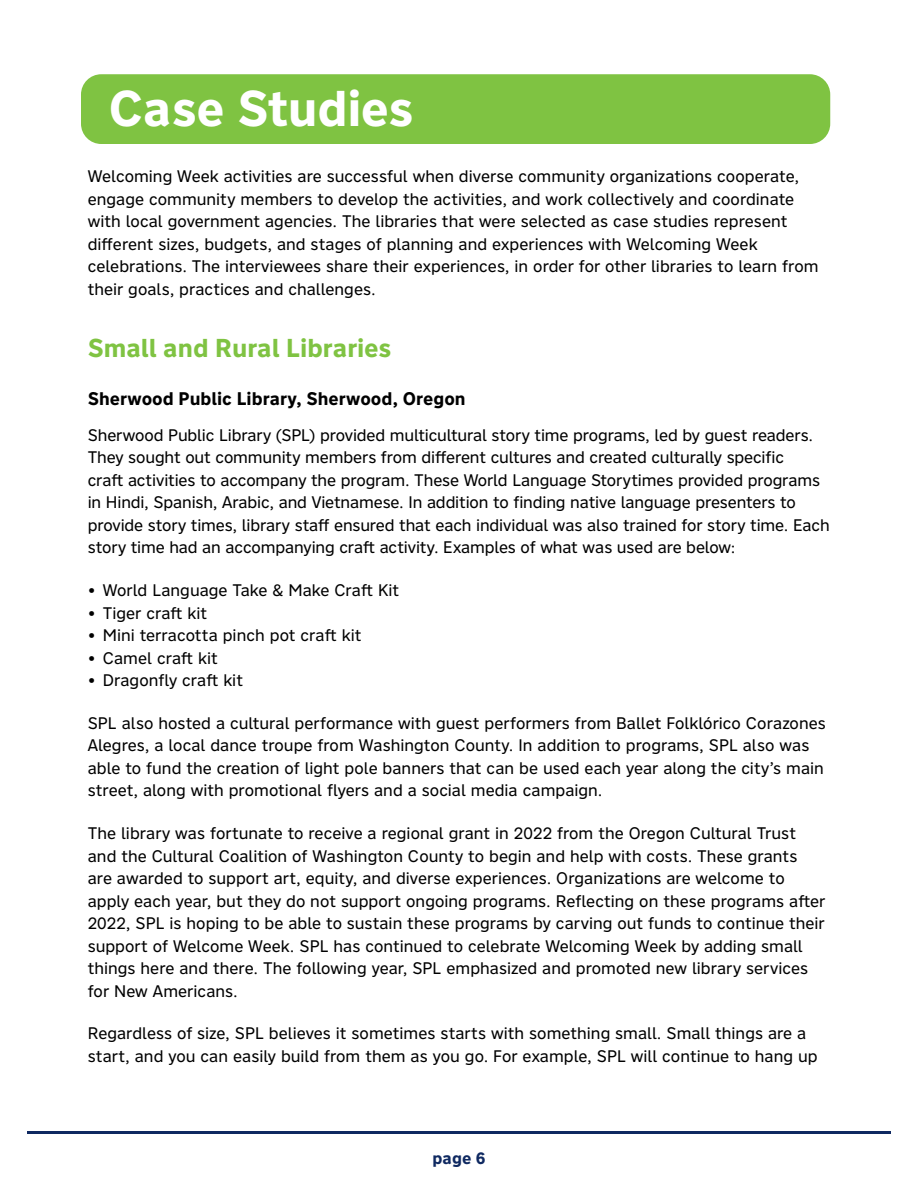
<style>
.page{position:relative;width:918px;height:1188px;background:#fff}
.page>*{position:absolute;margin:0;border:0;box-sizing:border-box;transform-origin:0 0}
.H1_GREEN{font:700 49.5px "Nort";letter-spacing:-.01em;color:#fff}
.H2_LARGE_SPACE_AFTER{font:700 25.5px "Nort";letter-spacing:-.005em;color:#7fc342}
.H3_SPACE_BELOW{font:700 18px "Nort";color:#000}
.COPY{font:16.5px/22.5px "Nort";color:#000}
.t1{font:700 16.5px "Nort";color:#0f2961}
</style>
<div class="page">
<hr style="left:27px;top:1132px;width:864px;height:2px;background:#0f2961">
<div style="left:81px;top:74px;width:749px;height:70px;background:#7fc342;border-radius:20px"></div>
<p class="H1_GREEN" style="left:109px;top:75px;width:307px">Case Studies</p>
<p class="COPY" style="left:88px;top:165px;width:732px">Welcoming Week activities are successful when diverse community organizations cooperate, engage community members to develop the activities, and work collectively and coordinate with local government agencies. The libraries that were selected as case studies represent different sizes, budgets, and stages of planning and experiences with Welcoming Week celebrations. The interviewees share their experiences, in order for other libraries to learn from their goals, practices and challenges.</p>
<p class="H2_LARGE_SPACE_AFTER" style="left:88px;top:331px;width:306px">Small and Rural Libraries</p>
<p class="H3_SPACE_BELOW" style="left:88px;top:386px;width:379px">Sherwood Public Library, Sherwood, Oregon</p>
<p class="COPY" style="left:88px;top:423px;width:744px">Sherwood Public Library (SPL) provided multicultural story time programs, led by guest readers.<br>They sought out community members from different cultures and created culturally specific<br>craft activities to accompany the program. These World Language Storytimes provided programs in Hindi, Spanish, Arabic, and Vietnamese. In addition to finding native language presenters to provide story times, library staff ensured that each individual was also trained for story time. Each story time had an accompanying craft activity. Examples of what was used are below:</p>
<p class="COPY" style="left:88px;top:579px;width:313px">• World Language Take &amp; Make Craft Kit</p>
<p class="COPY" style="left:88px;top:601px;width:121px">• Tiger craft kit</p>
<p class="COPY" style="left:88px;top:624px;width:275px">• Mini terracotta pinch pot craft kit</p>
<p class="COPY" style="left:88px;top:646px;width:132px">• Camel craft kit</p>
<p class="COPY" style="left:88px;top:669px;width:157px">• Dragonfly craft kit</p>
<p class="COPY" style="left:88px;top:711px;width:740px">SPL also hosted a cultural performance with guest performers from Ballet Folklórico Corazones Alegres, a local dance troupe from Washington County. In addition to programs, SPL also was able to fund the creation of light pole banners that can be used each year along the city’s main street, along with promotional flyers and a social media campaign.</p>
<p class="COPY" style="left:88px;top:822px;width:739px">The library was fortunate to receive a regional grant in 2022 from the Oregon Cultural Trust and the Cultural Coalition of Washington County to begin and help with costs. These grants are awarded to support art, equity, and diverse experiences. Organizations are welcome to apply each year, but they do not support ongoing programs. Reflecting on these programs after 2022, SPL is hoping to be able to sustain these programs by carving out funds to continue their support of Welcome Week. SPL has continued to celebrate Welcoming Week by adding small things here and there. The following year, SPL emphasized and promoted new library services for New Americans.</p>
<p class="COPY" style="left:88px;top:1022px;width:731px">Regardless of size, SPL believes it sometimes starts with something small. Small things are a start, and you can easily build from them as you go. For example, SPL will continue to hang up</p>
<p class="t1" style="left:433px;top:1147px;width:54px">page 6</p>
</div>
